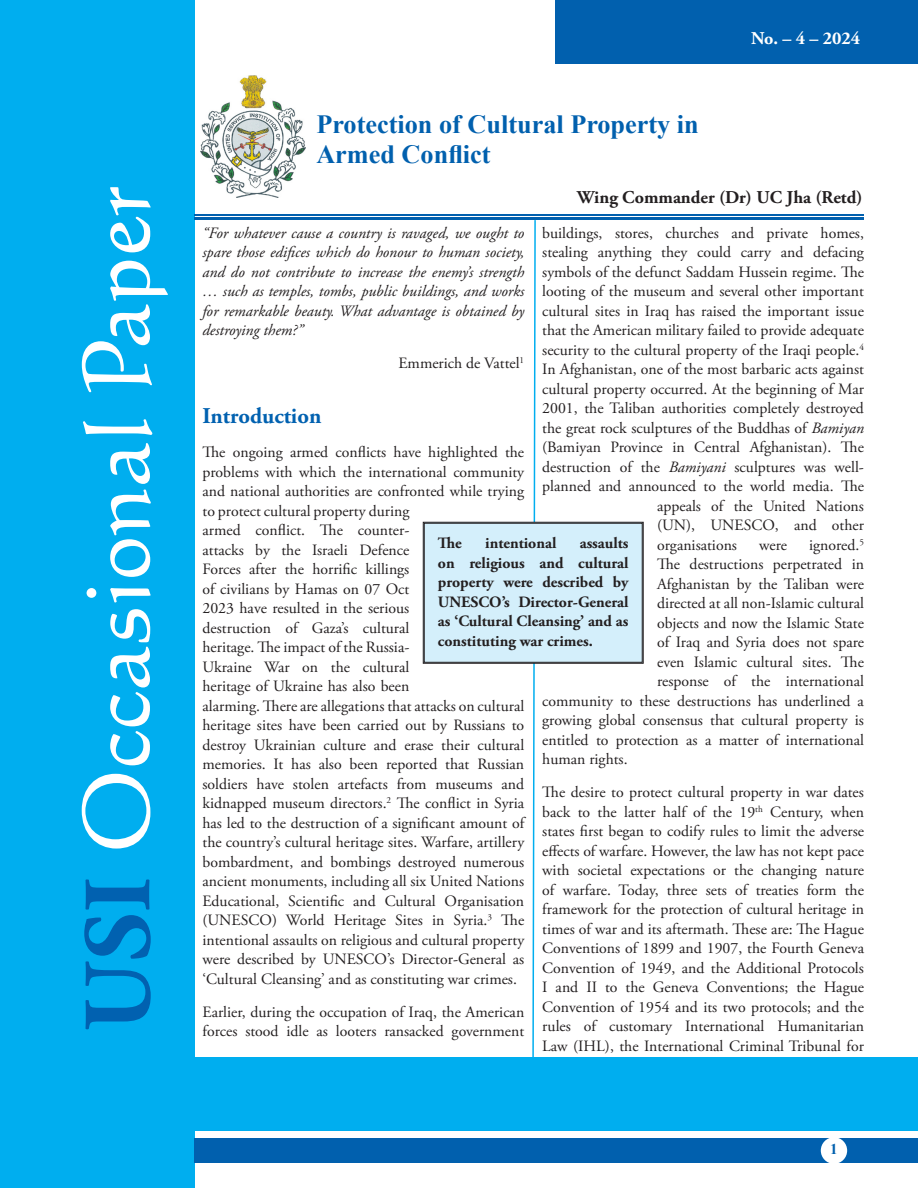
<style>
.page{position:relative;width:918px;height:1188px;background:#fff}
.page>*{position:absolute;margin:0;border:0;box-sizing:border-box;transform-origin:0 0}
.t1{font:91.5px "Calligraphic 421 BT Roman B";color:#fff}
.Heading{font:700 26.25px/30.2px "Times New Roman";color:#0160ae}
.Heading_2{font:700 22.5px "Adobe Garamond Pro";color:#0161b0}
.t2{font:700 18px "Adobe Garamond Pro";color:#231f20}
.Name{font:700 18px "Adobe Garamond Pro";color:#fff}
.BT{font:15.75px/19.5px "Adobe Garamond Pro";color:#231f20}
.BT-2{font:italic 15.75px/19.5px "Adobe Garamond Pro";color:#231f20;text-align:justify}
.BT-3{font:700 15.75px/19.5px "Adobe Garamond Pro";color:#231f20;text-align:justify}
.t3{font:700 15px "Times New Roman";color:#0160ae}
.s1{font-family:"Adobe Garamond Pro";font-weight:700;font-size:96px;color:#0161b0}
.s2{font-style:italic}
</style>
<div class="page">
<div style="left:0;top:0;width:194px;height:1188px;background:#00aeef"></div>
<div style="left:194px;top:1057px;width:724px;height:74px;background:#00aeef"></div>
<div style="left:194px;top:1138px;width:724px;height:25px;background:#0160ae"></div>
<div style="left:821px;top:1137px;width:26px;height:27px;background:#fff;border-radius:50%"></div>
<div style="left:556px;top:0;width:362px;height:64px;background:#0160ae"></div>
<hr style="left:194px;top:217px;width:670px;height:3px;background:#0160ae">
<hr style="left:194px;top:214px;width:670px;height:2px;background:#0160ae">
<img style="left:201px;top:76px;width:105px;height:121px">
<svg style="left:423px;top:220px;width:221px;height:837px"></svg>
<div style="left:424px;top:523px;width:218px;height:139px;border:1px solid #231f20"></div>
<p class="Heading" style="left:316px;top:108px;width:384px">Protection of Cultural Property in<br>Armed Conflict</p>
<p class="Name" style="left:751px;top:28px;width:110px">No. – 4 – 2024</p>
<p class="t1" style="left:57px;top:1032px;width:848px;rotate:-90deg"><span class="s1">USI</span> Occasional Paper</p>
<p class="t2" style="left:577px;top:187px;width:287px">Wing Commander (Dr) UC Jha (Retd)</p>
<p class="BT-2" style="left:202px;top:224px;width:323px">“For whatever cause a country is ravaged, we ought to spare those edifices which do honour to human society, and do not contribute to increase the enemy’s strength … such as temples, tombs, public buildings, and works for remarkable beauty. What advantage is obtained by destroying them?”</p>
<p class="BT" style="left:399px;top:354px;width:127px">Emmerich de Vattel<sup>1</sup></p>
<p class="Heading_2" style="left:202px;top:403px;width:120px">Introduction</p>
<p class="BT" style="left:202px;top:443px;width:323px">The ongoing armed conflicts have highlighted the problems with which the international community and national authorities are confronted while trying to protect cultural property during<br>armed conflict. The counter-<br>attacks by the Israeli Defence<br>Forces after the horrific killings<br>of civilians by Hamas on 07 Oct<br>2023 have resulted in the serious<br>destruction of Gaza’s cultural<br>heritage. The impact of the Russia-<br>Ukraine War on the cultural<br>heritage of Ukraine has also been<br>alarming. There are allegations that attacks on cultural heritage sites have been carried out by Russians to destroy Ukrainian culture and erase their cultural memories. It has also been reported that Russian soldiers have stolen artefacts from museums and kidnapped museum directors.<sup>2</sup> The conflict in Syria has led to the destruction of a significant amount of the country’s cultural heritage sites. Warfare, artillery bombardment, and bombings destroyed numerous ancient monuments, including all six United Nations Educational, Scientific and Cultural Organisation (UNESCO) World Heritage Sites in Syria.<sup>3</sup> The intentional assaults on religious and cultural property were described by UNESCO’s Director-General as ‘Cultural Cleansing’ and as constituting war crimes.</p>
<p class="BT" style="left:202px;top:1003px;width:323px">Earlier, during the occupation of Iraq, the American forces stood idle as looters ransacked government</p>
<p class="BT" style="left:542px;top:224px;width:323px">buildings, stores, churches and private homes,</p>
<p class="BT" style="left:542px;top:243px;width:323px">stealing anything they could carry and defacing</p>
<p class="BT" style="left:542px;top:263px;width:323px">symbols of the defunct Saddam Hussein regime. The</p>
<p class="BT" style="left:542px;top:282px;width:323px">looting of the museum and several other important</p>
<p class="BT" style="left:542px;top:302px;width:323px">cultural sites in Iraq has raised the important issue</p>
<p class="BT" style="left:542px;top:321px;width:323px">that the American military failed to provide adequate</p>
<p class="BT" style="left:542px;top:341px;width:323px">security to the cultural property of the Iraqi people.<sup>4</sup></p>
<p class="BT" style="left:542px;top:360px;width:323px">In Afghanistan, one of the most barbaric acts against</p>
<p class="BT" style="left:542px;top:380px;width:323px">cultural property occurred. At the beginning of Mar</p>
<p class="BT" style="left:542px;top:399px;width:323px">2001, the Taliban authorities completely destroyed</p>
<p class="BT" style="left:542px;top:419px;width:323px">the great rock sculptures of the Buddhas of <span class="s2">Bamiyan</span></p>
<p class="BT" style="left:542px;top:438px;width:323px">(Bamiyan Province in Central Afghanistan). The</p>
<p class="BT" style="left:542px;top:458px;width:323px">destruction of the <span class="s2">Bamiyani</span> sculptures was well-</p>
<p class="BT" style="left:542px;top:477px;width:323px">planned and announced to the world media. The</p>
<p class="BT" style="left:657px;top:497px;width:208px">appeals of the United Nations</p>
<p class="BT" style="left:657px;top:516px;width:208px">(UN), UNESCO, and other</p>
<p class="BT" style="left:657px;top:536px;width:81px">organisations</p>
<p class="BT" style="left:759px;top:536px;width:29px">were</p>
<p class="BT" style="left:809px;top:536px;width:56px">ignored.<sup>5</sup></p>
<p class="BT" style="left:657px;top:555px;width:208px">The destructions perpetrated in</p>
<p class="BT" style="left:657px;top:575px;width:208px">Afghanistan by the Taliban were</p>
<p class="BT" style="left:657px;top:594px;width:208px">directed at all non-Islamic cultural</p>
<p class="BT" style="left:657px;top:614px;width:208px">objects and now the Islamic State</p>
<p class="BT" style="left:657px;top:633px;width:208px">of Iraq and Syria does not spare</p>
<p class="BT" style="left:657px;top:653px;width:208px">even Islamic cultural sites. The</p>
<p class="BT" style="left:657px;top:672px;width:208px">response of the international</p>
<p class="BT" style="left:542px;top:692px;width:323px">community to these destructions has underlined a</p>
<p class="BT" style="left:542px;top:711px;width:323px">growing global consensus that cultural property is</p>
<p class="BT" style="left:542px;top:731px;width:323px">entitled to protection as a matter of international</p>
<p class="BT" style="left:542px;top:750px;width:87px">human rights.</p>
<p class="BT" style="left:542px;top:783px;width:323px;text-align:justify">The desire to protect cultural property in war dates back to the latter half of the 19<sup>th</sup> Century, when states first began to codify rules to limit the adverse effects of warfare. However, the law has not kept pace with societal expectations or the changing nature of warfare. Today, three sets of treaties form the framework for the protection of cultural heritage in times of war and its aftermath. These are: The Hague Conventions of 1899 and 1907, the Fourth Geneva Convention of 1949, and the Additional Protocols I and II to the Geneva Conventions; the Hague Convention of 1954 and its two protocols; and the rules of customary International Humanitarian Law (IHL), the International Criminal Tribunal for</p>
<p class="BT-3" style="left:438px;top:534px;width:26px">The</p>
<p class="BT-3" style="left:485px;top:534px;width:73px">intentional</p>
<p class="BT-3" style="left:438px;top:534px;width:192px;text-indent:142px">assaults on religious and cultural property were described by UNESCO’s Director-General as ‘Cultural Cleansing’ and as constituting war crimes.</p>
<p class="t3" style="left:830px;top:1139px;width:9px">1</p>
</div>
